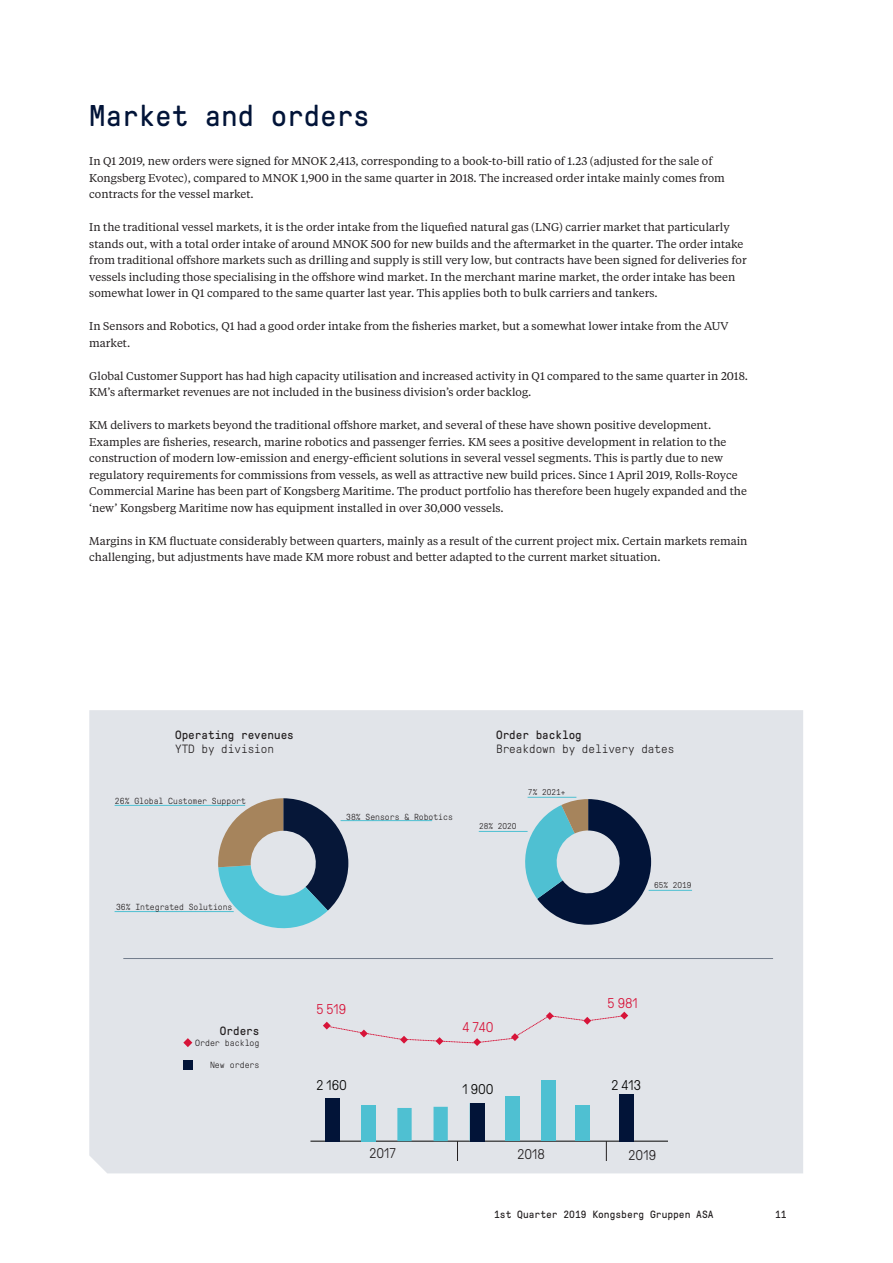
<style>
.page{position:relative;width:893px;height:1263px;background:#fff}
.page>*{position:absolute;margin:0;border:0;box-sizing:border-box;transform-origin:0 0}
.t1{font:30px "GT Pressura Mono";color:#021438}
.t2{font:300 14.1px "GT Pressura";color:#231f20}
.t3{font:300 14.1px "GT Pressura";color:#d71439}
.t4{font:300 14.1px "GT Pressura";color:#050504}
.t5{font:300 12px "GT Pressura Mono";color:#231f20}
.t6{font:12px "GT Pressura Mono";color:#231f20}
.t7{font:11.25px/16.5px "Tiempos Text";color:#231f20}
.t8{font:10.5px "GT Pressura Mono";color:#231f20}
.t9{font:300 9px "GT Pressura Mono";color:#231f20}
.t10{font:300 8.85px "GT Pressura Mono";color:#231f20}
.t11{font:300 8.55px "GT Pressura Mono";color:#231f20}
</style>
<div class="page">
<div style="left:89px;top:710px;width:714px;height:463px;background:#e1e4e9"></div>
<svg style="left:183px;top:1038px;width:9px;height:9px"></svg>
<div style="left:183px;top:1060px;width:9px;height:9px;background:#021438"></div>
<hr style="left:341px;top:820px;width:91px;height:1px;background:#4fc0d2">
<hr style="left:115px;top:911px;width:119px;height:1px;background:#4fc0d2">
<hr style="left:115px;top:805px;width:130px;height:1px;background:#4fc0d2">
<svg style="left:216px;top:798px;width:132px;height:137px;background:#8da5ac"></svg>
<hr style="left:649px;top:890px;width:43px;height:1px;background:#4fc0d2">
<hr style="left:479px;top:831px;width:49px;height:1px;background:#4fc0d2">
<hr style="left:528px;top:797px;width:48px;height:1px;background:#4fc0d2">
<svg style="left:517px;top:799px;width:134px;height:126px;background:#7890a0"></svg>
<svg style="left:606px;top:1142px;width:1px;height:19px"></svg>
<hr style="left:310px;top:1141px;width:358px;height:1px;background:#050504">
<div style="left:506px;top:1097px;width:14px;height:44px;background:#4fc0d2"></div>
<div style="left:541px;top:1081px;width:14px;height:60px;background:#4fc0d2"></div>
<svg style="left:325px;top:1098px;width:159px;height:63px;background:#c3d9e0"></svg>
<div style="left:575px;top:1105px;width:14px;height:36px;background:#4fc0d2"></div>
<div style="left:619px;top:1094px;width:14px;height:47px;background:#021438"></div>
<div style="left:470px;top:1103px;width:14px;height:38px;background:#021438"></div>
<div style="left:325px;top:1098px;width:14px;height:43px;background:#021438"></div>
<svg style="left:323px;top:1012px;width:305px;height:34px;background:#e0dae1"></svg>
<hr style="left:123px;top:958px;width:650px;height:1px;background:#737d8c">
<h1 class="t1" style="left:89px;top:99px;width:282px">Market and orders</h1>
<p class="t7" style="left:89px;top:153px;width:637px">In Q1 2019, new orders were signed for MNOK 2,413, corresponding to a book-to-bill ratio of 1.23 (adjusted for the sale of<br>Kongsberg Evotec), compared to MNOK 1,900 in the same quarter in 2018. The increased order intake mainly comes from contracts for the vessel market.</p>
<p class="t7" style="left:89px;top:219px;width:659px">In the traditional vessel markets, it is the order intake from the liquefied natural gas (LNG) carrier market that particularly stands out, with a total order intake of around MNOK 500 for new builds and the aftermarket in the quarter. The order intake from traditional offshore markets such as drilling and supply is still very low, but contracts have been signed for deliveries for vessels including those specialising in the offshore wind market. In the merchant marine market, the order intake has been somewhat lower in Q1 compared to the same quarter last year. This applies both to bulk carriers and tankers.</p>
<p class="t7" style="left:89px;top:318px;width:641px">In Sensors and Robotics, Q1 had a good order intake from the fisheries market, but a somewhat lower intake from the AUV market.</p>
<p class="t7" style="left:89px;top:367px;width:660px">Global Customer Support has had high capacity utilisation and increased activity in Q1 compared to the same quarter in 2018.<br>KM’s aftermarket revenues are not included in the business division’s order backlog.</p>
<p class="t7" style="left:89px;top:417px;width:659px">KM delivers to markets beyond the traditional offshore market, and several of these have shown positive development.<br>Examples are fisheries, research, marine robotics and passenger ferries. KM sees a positive development in relation to the construction of modern low-emission and energy-efficient solutions in several vessel segments. This is partly due to new regulatory requirements for commissions from vessels, as well as attractive new build prices. Since 1 April 2019, Rolls-Royce Commercial Marine has been part of Kongsberg Maritime. The product portfolio has therefore been hugely expanded and the ‘new’ Kongsberg Maritime now has equipment installed in over 30,000 vessels.</p>
<p class="t7" style="left:89px;top:532px;width:660px">Margins in KM fluctuate considerably between quarters, mainly as a result of the current project mix. Certain markets remain challenging, but adjustments have made KM more robust and better adapted to the current market situation.</p>
<p class="t6" style="left:175px;top:728px;width:120px">Operating revenues</p>
<p class="t5" style="left:175px;top:743px;width:101px">YTD by division</p>
<p class="t10" style="left:115px;top:797px;width:132px">26% Global Customer Support</p>
<p class="t10" style="left:116px;top:902px;width:118px">36% Integrated Solutions</p>
<p class="t10" style="left:346px;top:812px;width:108px">38% Sensors &amp; Robotics</p>
<p class="t6" style="left:496px;top:728px;width:87px">Order backlog</p>
<p class="t5" style="left:496px;top:743px;width:180px">Breakdown by delivery dates</p>
<p class="t11" style="left:479px;top:822px;width:39px">28% 2020</p>
<p class="t11" style="left:528px;top:788px;width:39px">7% 2021+</p>
<p class="t11" style="left:654px;top:881px;width:39px">65% 2019</p>
<p class="t6" style="left:220px;top:1025px;width:41px">Orders</p>
<p class="t9" style="left:195px;top:1038px;width:66px">Order backlog</p>
<p class="t9" style="left:210px;top:1060px;width:51px">New orders</p>
<p class="t3" style="left:316px;top:1001px;width:31px">5 519</p>
<p class="t4" style="left:316px;top:1077px;width:32px">2 160</p>
<p class="t3" style="left:462px;top:1020px;width:33px">4 740</p>
<p class="t4" style="left:462px;top:1081px;width:33px">1 900</p>
<p class="t3" style="left:608px;top:996px;width:32px">5 981</p>
<p class="t4" style="left:612px;top:1077px;width:31px">2 413</p>
<p class="t2" style="left:369px;top:1146px;width:28px">2017</p>
<p class="t2" style="left:517px;top:1146px;width:29px">2018</p>
<p class="t2" style="left:629px;top:1147px;width:29px">2019</p>
<p class="t8" style="left:494px;top:1209px;width:221px">1st Quarter 2019 Kongsberg Gruppen ASA</p>
<p class="t8" style="left:775px;top:1209px;width:13px">11</p>
</div>
